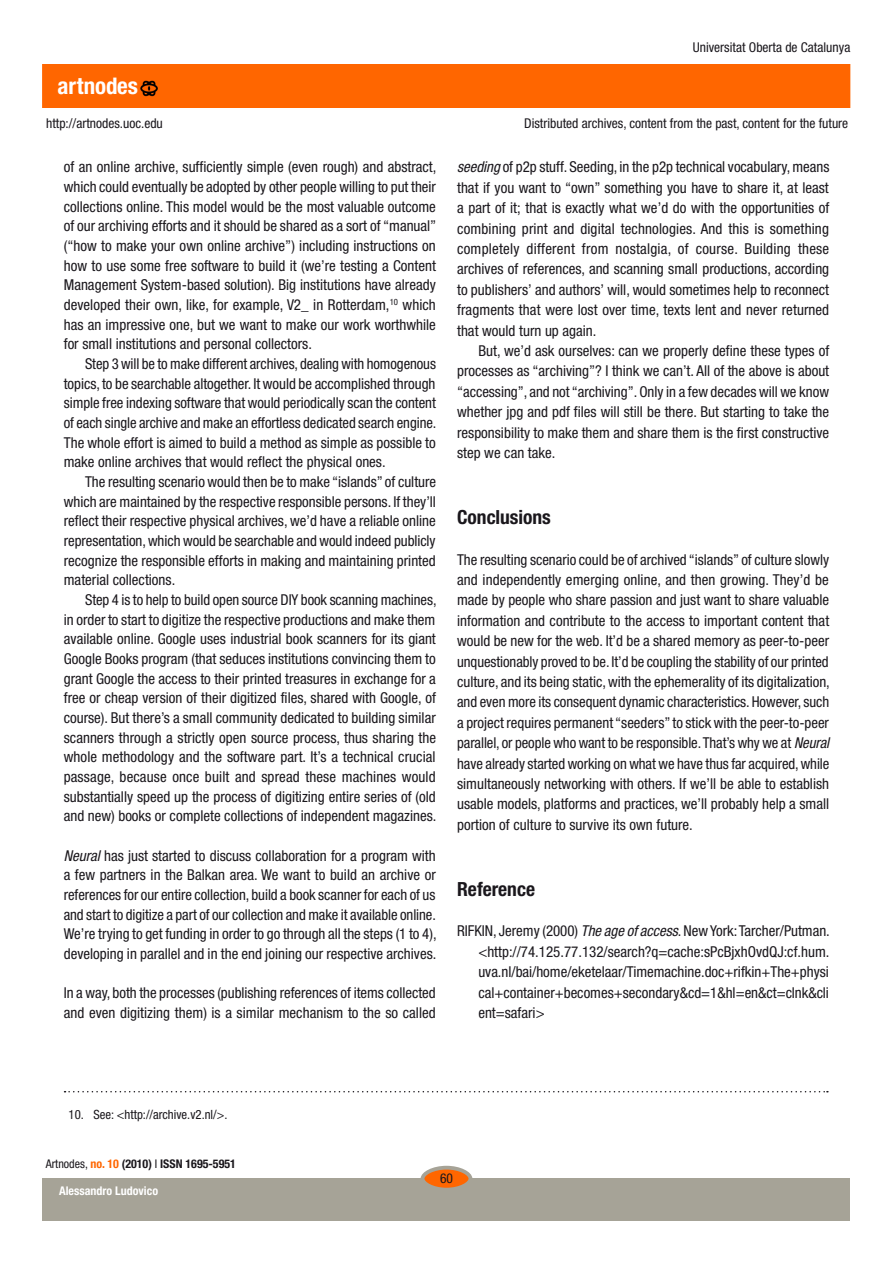
<style>
.page{position:relative;width:893px;height:1263px;background:#fff}
.page>*{position:absolute;margin:0;border:0;box-sizing:border-box;transform-origin:0 0}
.t1{font:700 condensed 22.95px "Helvetica Neue LT Std";color:#fff}
.SUBTITOLS{font:700 condensed 19.5px "Helvetica Neue LT Std";color:#1a171c}
.text_general_primerp{font:condensed 15px/20.4px "Helvetica Neue LT Std";color:#1a171c;text-align:justify}
.text_general{font:condensed 15px/19.6px "Helvetica Neue LT Std";color:#1a171c;text-align:justify}
.t2{font:condensed 13.5px "Helvetica Neue LT Std";color:#1a171c}
.notas{font:condensed 12.75px "Helvetica Neue LT Std";color:#1a171c}
.t3{font:700 condensed 12px "Helvetica Neue LT Std";color:#1a171c}
.t4{font:700 condensed 12px "Helvetica Neue LT Std";color:#fff}
.s1{font-style:italic}
.s2{font-weight:400}
.s3{color:#f60}
</style>
<div class="page">
<div style="left:43px;top:1178px;width:807px;height:42px;background:#a6a397"></div>
<div style="left:43px;top:65px;width:807px;height:42px;background:#f60"></div>
<div style="left:422px;top:1168px;width:48px;height:21px;background:#f60;border-radius:50%"></div>
<div style="left:421px;top:1166px;width:51px;height:25px;border:4px solid #a6a397;border-radius:50%"></div>
<svg style="left:65px;top:1091px;width:763px;height:1px"></svg>
<h1 class="t1" style="left:58px;top:72px;width:82px">artnodes</h1>
<p class="t2" style="left:693px;top:40px;width:159px">Universitat Oberta de Catalunya</p>
<p class="t2" style="left:46px;top:115px;width:118px">http://artnodes.uoc.edu</p>
<p class="t2" style="left:524px;top:115px;width:325px">Distributed archives, content from the past, content for the future</p>
<p class="text_general_primerp" style="left:64px;top:157px;width:374px;line-height:19.6px">of an online archive, sufficiently simple (even rough) and abstract, which could eventually be adopted by other people willing to put their collections online. This model would be the most valuable outcome of our archiving efforts and it should be shared as a sort of “manual” (“how to make your own online archive”) including instructions on how to use some free software to build it (we’re testing a Content Management System-based solution). Big institutions have already developed their own, like, for example, V2_ in Rotterdam,<sup>10</sup> which has an impressive one, but we want to make our work worthwhile for small institutions and personal collectors.</p>
<p class="text_general" style="left:64px;top:354px;width:374px;text-indent:21px">Step 3 will be to make different archives, dealing with homogenous topics, to be searchable altogether. It would be accomplished through simple free indexing software that would periodically scan the content of each single archive and make an effortless dedicated search engine.<br>The whole effort is aimed to build a method as simple as possible to make online archives that would reflect the physical ones.</p>
<p class="text_general" style="left:64px;top:472px;width:374px;text-indent:21px">The resulting scenario would then be to make “islands” of culture which are maintained by the respective responsible persons. If they’ll reflect their respective physical archives, we’d have a reliable online representation, which would be searchable and would indeed publicly recognize the responsible efforts in making and maintaining printed material collections.</p>
<p class="text_general" style="left:64px;top:590px;width:374px;text-indent:21px">Step 4 is to help to build open source DIY book scanning machines, in order to start to digitize the respective productions and make them available online. Google uses industrial book scanners for its giant Google Books program (that seduces institutions convincing them to grant Google the access to their printed treasures in exchange for a free or cheap version of their digitized files, shared with Google, of course). But there’s a small community dedicated to building similar scanners through a strictly open source process, thus sharing the whole methodology and the software part. It’s a technical crucial passage, because once built and spread these machines would substantially speed up the process of digitizing entire series of (old and new) books or complete collections of independent magazines.</p>
<p class="text_general_primerp" style="left:64px;top:845px;width:374px;line-height:19.6px"><span class="s1">Neural</span> has just started to discuss collaboration for a program with a few partners in the Balkan area. We want to build an archive or references for our entire collection, build a book scanner for each of us and start to digitize a part of our collection and make it available online.<br>We’re trying to get funding in order to go through all the steps (1 to 4), developing in parallel and in the end joining our respective archives.</p>
<p class="text_general_primerp" style="left:64px;top:983px;width:374px;line-height:19.6px">In a way, both the processes (publishing references of items collected and even digitizing them) is a similar mechanism to the so called</p>
<p class="text_general_primerp" style="left:457px;top:157px;width:374px"><span class="s1">seeding</span> of p2p stuff. Seeding, in the p2p technical vocabulary, means that if you want to “own” something you have to share it, at least a part of it; that is exactly what we’d do with the opportunities of combining print and digital technologies. And this is something completely different from nostalgia, of course. Building these archives of references, and scanning small productions, according to publishers’ and authors’ will, would sometimes help to reconnect fragments that were lost over time, texts lent and never returned that would turn up again.</p>
<p class="text_general" style="left:457px;top:340px;width:374px;line-height:20.4px;text-indent:21px">But, we’d ask ourselves: can we properly define these types of processes as “archiving”? I think we can’t. All of the above is about “accessing”, and not “archiving”. Only in a few decades will we know whether jpg and pdf files will still be there. But starting to take the responsibility to make them and share them is the first constructive step we can take.</p>
<p class="SUBTITOLS" style="left:457px;top:505px;width:95px">Conclusions</p>
<p class="text_general_primerp" style="left:457px;top:549px;width:374px">The resulting scenario could be of archived “islands” of culture slowly and independently emerging online, and then growing. They’d be made by people who share passion and just want to share valuable information and contribute to the access to important content that would be new for the web. It’d be a shared memory as peer-to-peer unquestionably proved to be. It’d be coupling the stability of our printed culture, and its being static, with the ephemerality of its digitalization, and even more its consequent dynamic characteristics. However, such a project requires permanent “seeders” to stick with the peer-to-peer parallel, or people who want to be responsible. That’s why we at <span class="s1">Neural </span>have already started working on what we have thus far acquired, while simultaneously networking with others. If we’ll be able to establish usable models, platforms and practices, we’ll probably help a small portion of culture to survive its own future.</p>
<p class="SUBTITOLS" style="left:457px;top:877px;width:79px">Reference</p>
<p class="text_general_primerp" style="left:478px;top:921px;width:353px;text-indent:-21px">RIFKIN, Jeremy (2000) <span class="s1">The age of access</span>. New York: Tarcher/Putman. &lt;http://74.125.77.132/search?q=cache:sPcBjxhOvdQJ:cf.hum. uva.nl/bai/home/eketelaar/Timemachine.doc+rifkin+The+physi cal+container+becomes+secondary&amp;cd=1&amp;hl=en&amp;ct=clnk&amp;cli ent=safari&gt;</p>
<p class="notas" style="left:69px;top:1107px;width:160px">10. See: &lt;http://archive.v2.nl/&gt;.</p>
<p class="t3" style="left:46px;top:1157px;width:192px"><span class="s2">Artnodes,</span> <span class="s3">no. 10</span> (2010) <span class="s2">I</span> ISSN 1695-5951</p>
<p class="t4" style="left:59px;top:1183px;width:101px">Alessandro Ludovico</p>
<p class="t2" style="left:440px;top:1171px;width:14px">60</p>
</div>
